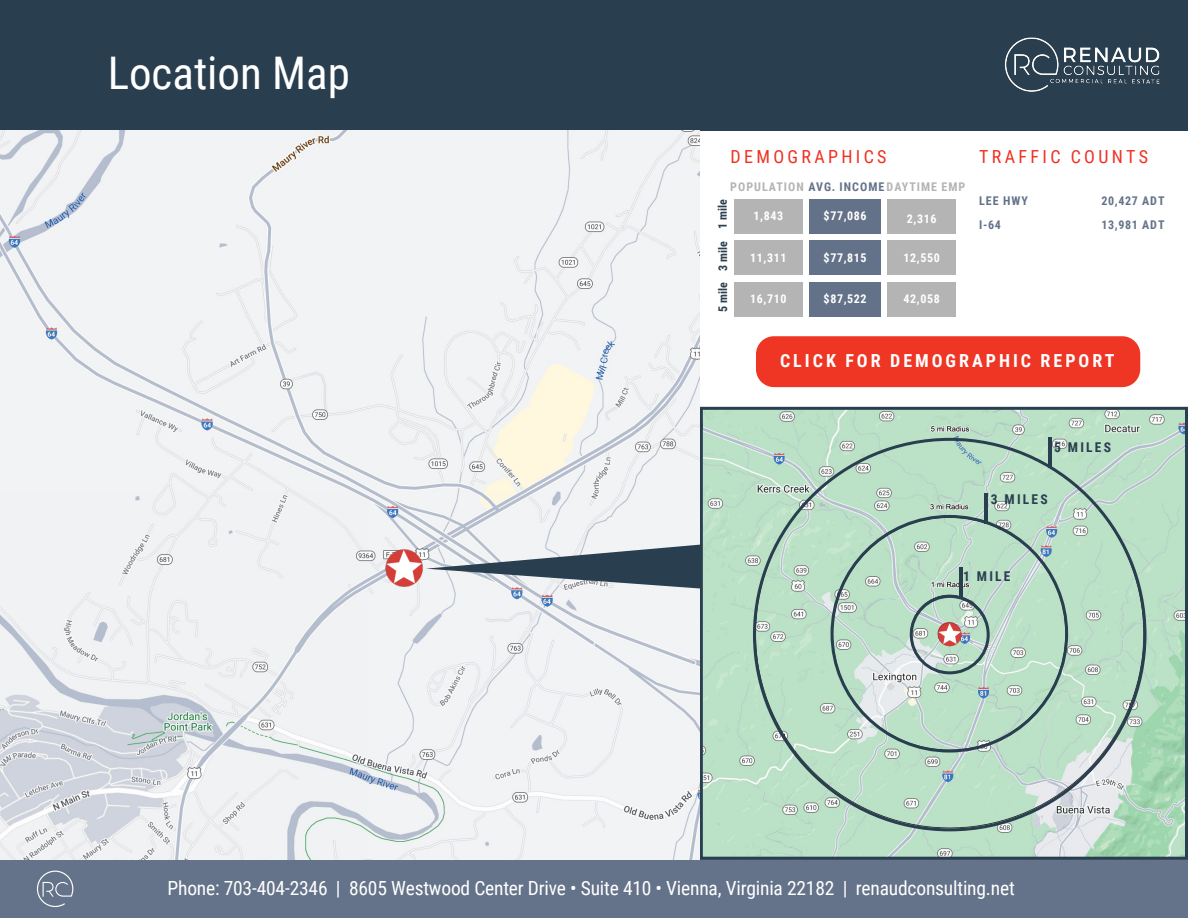
<style>
.page{position:relative;width:1188px;height:918px;background:#fff}
.page>*{position:absolute;margin:0;border:0;box-sizing:border-box;transform-origin:0 0}
.t1{font:45px "Roboto Condensed";color:#fff}
.t2{font:19.5px "Roboto Condensed";letter-spacing:-.01em;color:#fff}
.t3{font:18px "Roboto Condensed";letter-spacing:.185em;color:#ef3122}
.t4{font:700 18px "Roboto Condensed";letter-spacing:.165em;color:#fff}
.t5{font:700 13.5px "Roboto Condensed";letter-spacing:.165em;color:#293e4f}
.t6{font:700 12px "Roboto Condensed";letter-spacing:.05em;color:#fff}
.t7{font:700 12px "Roboto Condensed";letter-spacing:.085em;color:#b4b4b5}
.t8{font:700 12px "Roboto Condensed";letter-spacing:.085em;color:#647289}
.t9{font:700 12px "Roboto Condensed";color:#293e4f}
.s1{color:#647289}
</style>
<div class="page">
<div style="left:0;top:0;width:1188px;height:131px;background:#293e4f"></div>
<div style="left:0;top:859px;width:1188px;height:59px;background:#647389"></div>
<svg style="left:37px;top:871px;width:36px;height:36px"></svg>
<img style="left:704px;top:411px;width:480px;height:445px">
<div style="left:700px;top:407px;width:488px;height:453px;border:3px solid #293e4f"></div>
<div style="left:734px;top:199px;width:69px;height:35px;background:#b4b4b5"></div>
<div style="left:809px;top:199px;width:72px;height:35px;background:#647289"></div>
<div style="left:734px;top:241px;width:69px;height:34px;background:#b4b4b5"></div>
<div style="left:809px;top:241px;width:72px;height:34px;background:#647289"></div>
<div style="left:734px;top:282px;width:69px;height:35px;background:#b4b4b5"></div>
<div style="left:809px;top:282px;width:72px;height:35px;background:#647289"></div>
<div style="left:887px;top:199px;width:69px;height:35px;background:#b4b4b5"></div>
<div style="left:887px;top:241px;width:69px;height:34px;background:#b4b4b5"></div>
<div style="left:887px;top:282px;width:69px;height:35px;background:#b4b4b5"></div>
<img style="left:1004px;top:37px;width:156px;height:55px">
<img style="left:0;top:131px;width:700px;height:729px">
<img style="left:373px;top:535px;width:65px;height:65px">
<svg style="left:426px;top:545px;width:275px;height:44px"></svg>
<div style="left:756px;top:336px;width:384px;height:51px;background:#ef3524;border-radius:18px"></div>
<div style="left:910px;top:595px;width:80px;height:79px;border:3px solid #293e4f;border-radius:50%"></div>
<img style="left:926px;top:614px;width:50px;height:40px">
<hr style="left:1049px;top:438px;width:3px;height:30px;background:#293e4f">
<hr style="left:984px;top:493px;width:3px;height:31px;background:#293e4f">
<hr style="left:959px;top:568px;width:3px;height:30px;background:#293e4f">
<p class="t1" style="left:108px;top:41px;width:244px">Location Map</p>
<p class="t3" style="left:731px;top:144px;width:157px">DEMOGRAPHICS</p>
<p class="t7" style="left:730px;top:179px;width:237px">POPULATION <span class="s1">AVG. INCOME</span>DAYTIME EMP</p>
<p class="t9" style="left:714px;top:229px;width:31px;rotate:-90deg">1 mile</p>
<p class="t6" style="left:754px;top:208px;width:31px">1,843</p>
<p class="t6" style="left:823px;top:208px;width:45px">$77,086</p>
<p class="t9" style="left:714px;top:271px;width:31px;rotate:-90deg">3 mile</p>
<p class="t6" style="left:750px;top:249px;width:38px">11,311</p>
<p class="t6" style="left:823px;top:249px;width:45px">$77,815</p>
<p class="t9" style="left:714px;top:312px;width:31px;rotate:-90deg">5 mile</p>
<p class="t6" style="left:750px;top:290px;width:38px">16,710</p>
<p class="t6" style="left:823px;top:290px;width:45px">$87,522</p>
<p class="t6" style="left:907px;top:210px;width:31px">2,316</p>
<p class="t6" style="left:903px;top:249px;width:38px">12,550</p>
<p class="t6" style="left:903px;top:290px;width:38px">42,058</p>
<p class="t3" style="left:979px;top:144px;width:170px">TRAFFIC COUNTS</p>
<p class="t8" style="left:979px;top:192px;width:50px">LEE HWY</p>
<p class="t8" style="left:979px;top:216px;width:23px">I-64</p>
<p class="t8" style="left:1102px;top:192px;width:64px">20,427 ADT</p>
<p class="t8" style="left:1102px;top:216px;width:64px">13,981 ADT</p>
<p class="t4" style="left:780px;top:348px;width:336px">CLICK FOR DEMOGRAPHIC REPORT</p>
<p class="t5" style="left:1054px;top:437px;width:58px">5 MILES</p>
<p class="t5" style="left:991px;top:490px;width:58px">3 MILES</p>
<p class="t5" style="left:963px;top:566px;width:49px">1 MILE</p>
<p class="t2" style="left:168px;top:874px;width:849px">Phone: 703-404-2346 | 8605 Westwood Center Drive • Suite 410 • Vienna, Virginia 22182 | renaudconsulting.net</p>
</div>
